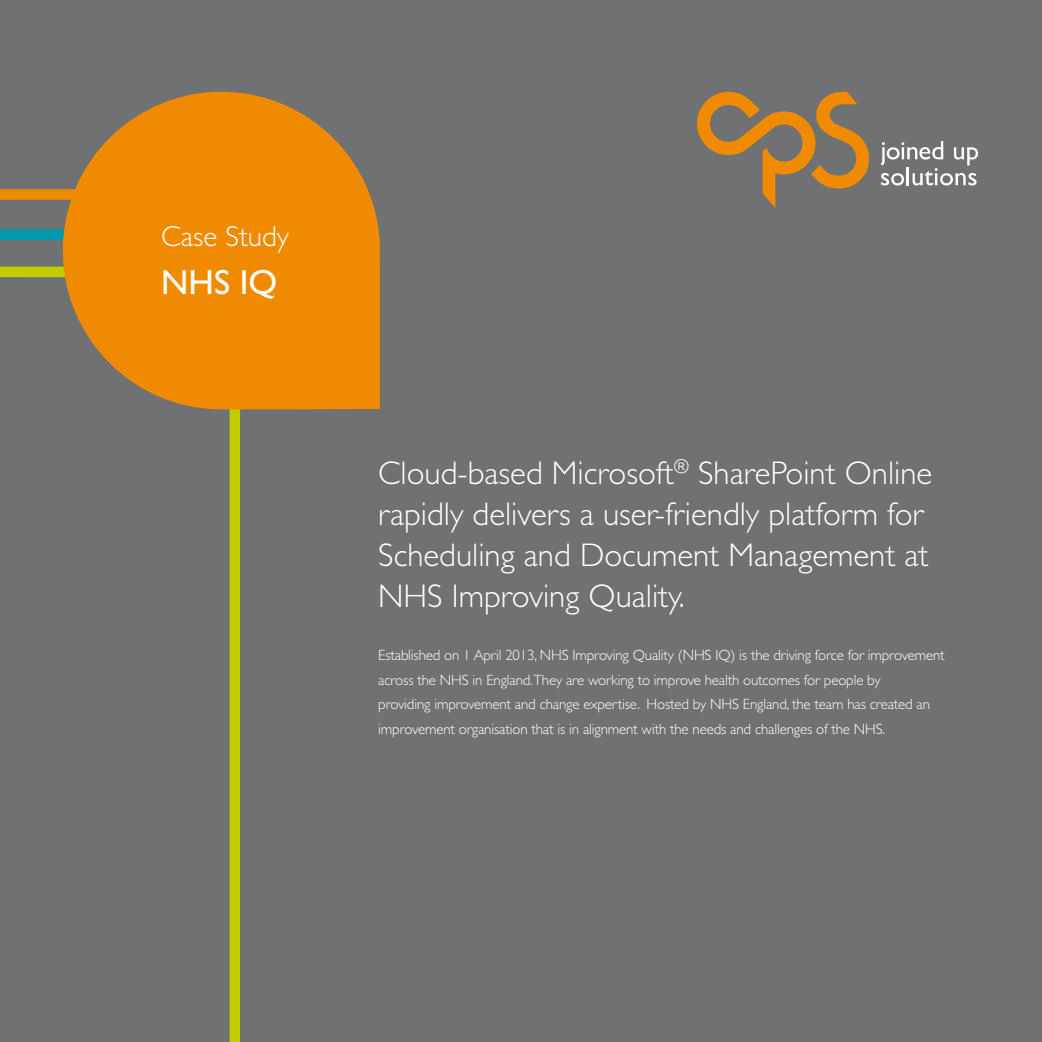
<style>
.page{position:relative;width:1042px;height:1042px;background:#707173}
.page>*{position:absolute;margin:0;border:0;box-sizing:border-box;transform-origin:0 0}
.t1{font:35px "Gill Sans Std";color:#fff}
.t2{font:300 32.9px/41.1px "Gill Sans Std";color:#fff}
.t3{font:300 29.05px "Gill Sans Std";color:#fff}
.t4{font:300 14.88px/24.5px "Gill Sans Std";letter-spacing:-.01em;color:#fff}
</style>
<div class="page">
<svg style="left:213px;top:409px;width:36px;height:633px"></svg>
<svg style="left:697px;top:92px;width:172px;height:116px"></svg>
<svg style="left:880px;top:141px;width:98px;height:44px"></svg>
<svg style="left:0;top:189px;width:63px;height:11px"></svg>
<svg style="left:0;top:229px;width:63px;height:49px"></svg>
<svg style="left:63px;top:92px;width:317px;height:316px;fill:#f08a00"></svg>
<h3 class="t3" style="left:161px;top:219px;width:129px">Case Study</h3>
<h1 class="t1" style="left:161px;top:262px;width:118px">NHS IQ</h1>
<h2 class="t2" style="left:378px;top:453px;width:555px">Cloud-based Microsoft<sup>®</sup> SharePoint Online rapidly delivers a user-friendly platform for Scheduling and Document Management at NHS Improving Quality.</h2>
<p class="t4" style="left:378px;top:643px;width:568px">Established on 1 April 2013, NHS Improving Quality (NHS IQ) is the driving force for improvement across the NHS in England.They are working to improve health outcomes for people by<br>providing improvement and change expertise. Hosted by NHS England, the team has created an improvement organisation that is in alignment with the needs and challenges of the NHS.</p>
</div>
